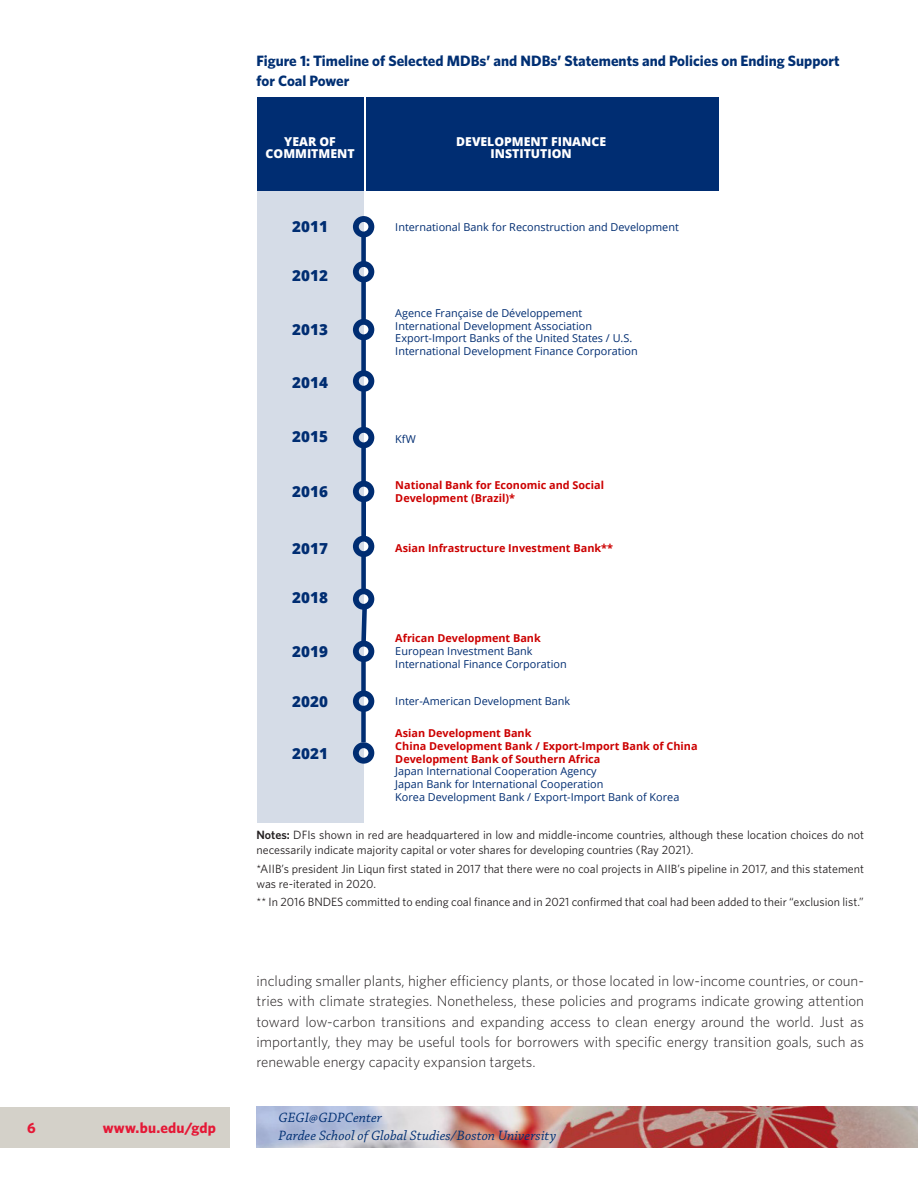
<style>
.page{position:relative;width:918px;height:1188px;background:#fff}
.page>*{position:absolute;margin:0;border:0;box-sizing:border-box;transform-origin:0 0}
.t1{font:800 15.15px "Open Sans";color:#002d72}
.t2{font:300 15px/20.2px "Whitney";color:#231f20;text-align:justify}
.FIG_TT{font:700 15px/20.2px "Whitney";color:#002f73}
.t3{font:700 15px "Whitney";letter-spacing:.015em;color:#e51836}
.t4{font:italic 14.25px/18px "Chaparral Pro";letter-spacing:.005em;color:#002f73}
.t5{font:800 12.3px/12.5px "Open Sans";color:#fff;text-align:center}
.SOURCE_txt{font:12px/15px "Whitney";color:#231f20}
.SOURCE{font:12px/15px "Whitney";color:#231f20}
.t6{font:10.8px/12.8px "Open Sans";color:#002d72}
.t7{font:700 10.8px/12.8px "Open Sans";color:#c00}
.s1{font-weight:700;color:#c00}
.s2{font-weight:600}
</style>
<div class="page">
<img style="left:256px;top:1107px;width:662px;height:40px">
<div style="left:0;top:1107px;width:230px;height:40px;background:#d4d1c9"></div>
<div style="left:257px;top:154px;width:107px;height:669px;background:#d5dce7"></div>
<div style="left:257px;top:97px;width:107px;height:94px;background:#002d72"></div>
<div style="left:366px;top:97px;width:353px;height:94px;background:#002d72"></div>
<div style="left:361px;top:233px;width:5px;height:33px;background:#002d72"></div>
<svg style="left:353px;top:216px;width:21px;height:21px"></svg>
<div style="left:361px;top:278px;width:5px;height:43px;background:#002d72"></div>
<div style="left:361px;top:339px;width:5px;height:35px;background:#002d72"></div>
<div style="left:361px;top:386px;width:5px;height:45px;background:#002d72"></div>
<div style="left:361px;top:444px;width:5px;height:38px;background:#002d72"></div>
<svg style="left:353px;top:427px;width:21px;height:21px"></svg>
<div style="left:361px;top:498px;width:5px;height:41px;background:#002d72"></div>
<svg style="left:353px;top:481px;width:21px;height:21px"></svg>
<div style="left:361px;top:552px;width:5px;height:42px;background:#002d72"></div>
<div style="left:361px;top:658px;width:5px;height:37px;background:#002d72"></div>
<div style="left:361px;top:706px;width:5px;height:36px;background:#002d72"></div>
<svg style="left:353px;top:261px;width:21px;height:21px"></svg>
<svg style="left:353px;top:319px;width:21px;height:21px"></svg>
<svg style="left:353px;top:370px;width:21px;height:22px"></svg>
<svg style="left:353px;top:536px;width:21px;height:21px"></svg>
<svg style="left:353px;top:588px;width:21px;height:74px"></svg>
<svg style="left:353px;top:691px;width:21px;height:21px"></svg>
<svg style="left:353px;top:742px;width:21px;height:22px"></svg>
<h2 class="t3" style="left:27px;top:1118px;width:10px">6</h2>
<h2 class="t3" style="left:103px;top:1118px;width:115px">www.bu.edu/gdp</h2>
<p class="FIG_TT" style="left:256px;top:50px;width:585px">Figure 1: Timeline of Selected MDBs’ and NDBs’ Statements and Policies on Ending Support for Coal Power</p>
<p class="t5" style="left:266px;top:135px;width:90px">YEAR OF<br>COMMITMENT</p>
<p class="t1" style="left:292px;top:215px;width:37px">2011</p>
<p class="t1" style="left:292px;top:264px;width:37px">2012</p>
<p class="t1" style="left:292px;top:318px;width:37px">2013</p>
<p class="t1" style="left:292px;top:371px;width:37px">2014</p>
<p class="t1" style="left:292px;top:425px;width:37px">2015</p>
<p class="t1" style="left:292px;top:480px;width:37px">2016</p>
<p class="t1" style="left:292px;top:537px;width:37px">2017</p>
<p class="t1" style="left:292px;top:586px;width:37px">2018</p>
<p class="t1" style="left:292px;top:640px;width:37px">2019</p>
<p class="t1" style="left:292px;top:690px;width:37px">2020</p>
<p class="t1" style="left:292px;top:742px;width:37px">2021</p>
<p class="t5" style="left:456px;top:135px;width:151px">DEVELOPMENT FINANCE<br>INSTITUTION</p>
<p class="t6" style="left:395px;top:220px;width:285px">International Bank for Reconstruction and Development</p>
<p class="t6" style="left:395px;top:306px;width:244px">Agence Française de Développement International Development Association Export-Import Banks of the United States / U.S.<br>International Development Finance Corporation</p>
<p class="t6" style="left:395px;top:432px;width:22px">KfW</p>
<p class="t7" style="left:395px;top:478px;width:210px">National Bank for Economic and Social<br>Development (Brazil)*</p>
<p class="t7" style="left:395px;top:541px;width:219px">Asian Infrastructure Investment Bank**</p>
<p class="t6" style="left:395px;top:632px;width:173px"><span class="s1">African Development Bank<br></span>European Investment Bank<br>International Finance Corporation</p>
<p class="t6" style="left:395px;top:694px;width:177px">Inter-American Development Bank</p>
<p class="t6" style="left:395px;top:727px;width:304px"><span class="s1">Asian Development Bank<br>China Development Bank / Export-Import Bank of China Development Bank of Southern Africa<br></span>Japan International Cooperation Agency<br>Japan Bank for International Cooperation<br>Korea Development Bank / Export-Import Bank of Korea</p>
<p class="SOURCE" style="left:256px;top:828px;width:609px"><span class="s2">Notes:</span> DFIs shown in red are headquartered in low and middle-income countries, although these location choices do not necessarily indicate majority capital or voter shares for developing countries (Ray 2021).</p>
<p class="SOURCE_txt" style="left:256px;top:861px;width:609px">*AIIB’s president Jin Liqun first stated in 2017 that there were no coal projects in AIIB’s pipeline in 2017, and this statement was re-iterated in 2020.</p>
<p class="SOURCE_txt" style="left:256px;top:894px;width:609px">** In 2016 BNDES committed to ending coal finance and in 2021 confirmed that coal had been added to their “exclusion list.”</p>
<p class="t2" style="left:256px;top:970px;width:609px">including smaller plants, higher efficiency plants, or those located in low-income countries, or coun&shy;tries with climate strategies. Nonetheless, these policies and programs indicate growing attention toward low-carbon transitions and expanding access to clean energy around the world. Just as importantly, they may be useful tools for borrowers with specific energy transition goals, such as renewable energy capacity expansion targets.</p>
<h3 class="t4" style="left:279px;top:1109px;width:279px">GEGI@GDPCenter<br>Pardee School of Global Studies/Boston University</h3>
</div>
